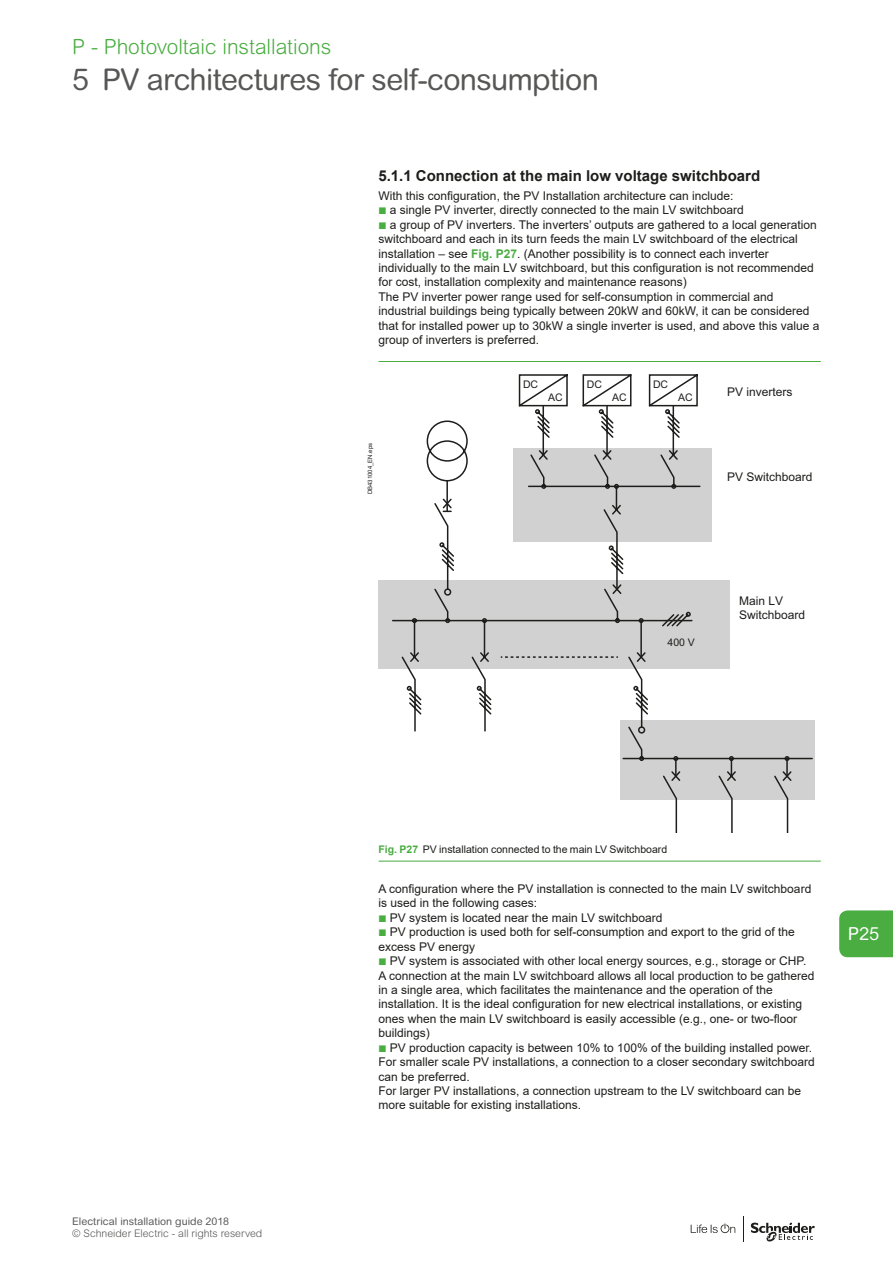
<style>
.page{position:relative;width:893px;height:1263px;background:#fff}
.page>*{position:absolute;margin:0;border:0;box-sizing:border-box;transform-origin:0 0}
.t1{font:30px "Arial Rounded MT Pro";letter-spacing:-.02em;color:#575756}
.t2{font:300 21px "Arial Rounded MT Pro";color:#49ad41}
.t3{font:18px "Arial Rounded MT Pro";color:#fff}
.t4{font:700 15px "Arial";color:#1d1d1b}
.t5{font:12px/14.4px "Arial";color:#1d1d1b}
.t6{font:10.5px "Arial";color:#1d1d1b}
.t7{font:300 10.5px "Arial Rounded MT Pro";color:#575756}
.t8{font:10.5px "Arial Rounded MT Pro";color:#575756}
.t9{font:6px "Arial";color:#1d1d1b}
.s1{font-family:"Graph Schneider";color:#49ad41}
.s2{font-weight:700;color:#49ad41}
</style>
<div class="page">
<svg style="left:691px;top:1223px;width:44px;height:10px"></svg>
<svg style="left:751px;top:1222px;width:64px;height:20px"></svg>
<svg style="left:743px;top:1216px;width:1px;height:26px"></svg>
<div style="left:839px;top:910px;width:54px;height:48px;background:#49ad41"></div>
<hr style="left:379px;top:361px;width:442px;height:1px;background:#49ad41">
<hr style="left:379px;top:861px;width:442px;height:1px;background:#49ad41">
<div style="left:620px;top:720px;width:195px;height:80px;background:#d1d1d1"></div>
<div style="left:378px;top:580px;width:352px;height:89px;background:#d1d1d1"></div>
<hr style="left:393px;top:620px;width:299px;height:1px;background:#1d1d1b">
<hr style="left:623px;top:758px;width:189px;height:1px;background:#1d1d1b">
<svg style="left:518px;top:374px;width:50px;height:34px"></svg>
<svg style="left:582px;top:374px;width:50px;height:34px"></svg>
<svg style="left:648px;top:374px;width:50px;height:34px"></svg>
<svg style="left:400px;top:420px;width:393px;height:412px"></svg>
<h2 class="t2" style="left:72px;top:34px;width:261px">P - Photovoltaic installations</h2>
<h1 class="t1" style="left:72px;top:62px;width:528px">5 PV architectures for self-consumption</h1>
<p class="t4" style="left:378px;top:165px;width:383px">5.1.1 Connection at the main low voltage switchboard</p>
<p class="t5" style="left:378px;top:188px;width:442px">With this configuration, the PV Installation architecture can include:<br><span class="s1">b</span> a single PV inverter, directly connected to the main LV switchboard<br><span class="s1">b</span> a group of PV inverters. The inverters’ outputs are gathered to a local generation switchboard and each in its turn feeds the main LV switchboard of the electrical installation – see <span class="s2">Fig. P27</span>. (Another possibility is to connect each inverter individually to the main LV switchboard, but this configuration is not recommended for cost, installation complexity and maintenance reasons)<br>The PV inverter power range used for self-consumption in commercial and industrial buildings being typically between 20kW and 60kW, it can be considered that for installed power up to 30kW a single inverter is used, and above this value a group of inverters is preferred.</p>
<p class="t6" style="left:523px;top:377px;width:17px">DC</p>
<p class="t6" style="left:548px;top:390px;width:16px">AC</p>
<p class="t6" style="left:587px;top:377px;width:17px">DC</p>
<p class="t6" style="left:653px;top:377px;width:17px">DC</p>
<p class="t5" style="left:727px;top:385px;width:67px">PV inverters</p>
<p class="t6" style="left:612px;top:390px;width:16px">AC</p>
<p class="t6" style="left:678px;top:390px;width:16px">AC</p>
<p class="t9" style="left:366px;top:494px;width:53px;rotate:-90deg">DB431004_EN.eps</p>
<p class="t5" style="left:727px;top:469px;width:87px">PV Switchboard</p>
<p class="t6" style="left:667px;top:636px;width:29px">400 V</p>
<p class="t5" style="left:739px;top:594px;width:68px">Main LV<br>Switchboard</p>
<p class="t8" style="left:72px;top:1215px;width:158px">Electrical installation guide 2018</p>
<p class="t7" style="left:72px;top:1227px;width:192px">© Schneider Electric - all rights reserved</p>
<p class="t6" style="left:379px;top:842px;width:290px"><span class="s2">Fig. P27</span> PV installation connected to the main LV Switchboard</p>
<p class="t5" style="left:379px;top:881px;width:438px">A configuration where the PV installation is connected to the main LV switchboard is used in the following cases:<br><span class="s1">b</span> PV system is located near the main LV switchboard<br><span class="s1">b</span> PV production is used both for self-consumption and export to the grid of the excess PV energy<br><span class="s1">b</span> PV system is associated with other local energy sources, e.g., storage or CHP.<br>A connection at the main LV switchboard allows all local production to be gathered in a single area, which facilitates the maintenance and the operation of the installation. It is the ideal configuration for new electrical installations, or existing ones when the main LV switchboard is easily accessible (e.g., one- or two-floor buildings)<br><span class="s1">b</span> PV production capacity is between 10% to 100% of the building installed power.<br>For smaller scale PV installations, a connection to a closer secondary switchboard can be preferred.<br>For larger PV installations, a connection upstream to the LV switchboard can be more suitable for existing installations.</p>
<h3 class="t3" style="left:848px;top:924px;width:33px">P25</h3>
</div>
